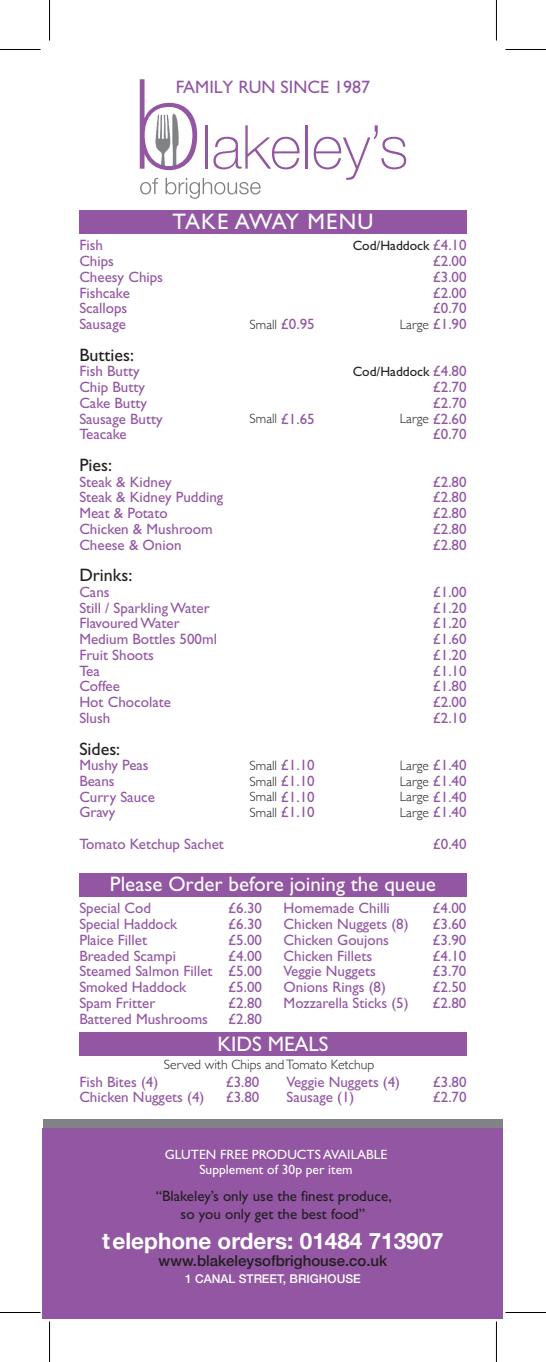
<style>
.page{position:relative;width:546px;height:1362px;background:#fff}
.page>*{position:absolute;margin:0;border:0;box-sizing:border-box;transform-origin:0 0}
.t1{font:700 22.5px "Helvetica Neue";color:#fff}
.t2{font:22.5px "Gill Sans";letter-spacing:.05em;color:#fff}
.t3{font:21px "Gill Sans";color:#fff}
.t4{font:18px "Gill Sans";color:#231f20}
.t5{font:18px "Gill Sans";color:#9256a3}
.t6{font:15px/15.8px "Gill Sans";color:#9256a3;text-align:justify}
.t7{font:15px/18px "Gill Sans";color:#231f20;text-align:center}
.t8{font:500 15px "Helvetica Neue";color:#231f20}
.t9{font:300 13.5px "Gill Sans";color:#231f20}
.t10{font:13.5px/15px "Gill Sans";color:#fff;text-align:center}
.t11{font:13.5px "Gill Sans";color:#231f20}
.t12{font:500 12px "Helvetica Neue";color:#fff}
.s1{font-size:15px;color:#9256a3}
.s2{font-weight:400;font-size:15px;color:#9256a3}
</style>
<div class="page">
<div style="left:43px;top:1119px;width:459px;height:200px;background:#808285"></div>
<div style="left:43px;top:1128px;width:459px;height:191px;background:#9256a3"></div>
<svg style="left:140px;top:79px;width:57px;height:91px"></svg>
<hr style="left:205px;top:125px;width:2px;height:44px;background:#9256a3">
<svg style="left:213px;top:125px;width:87px;height:44px"></svg>
<hr style="left:305px;top:125px;width:2px;height:44px;background:#9256a3">
<svg style="left:313px;top:125px;width:93px;height:55px"></svg>
<svg style="left:140px;top:178px;width:18px;height:16px"></svg>
<svg style="left:165px;top:178px;width:95px;height:21px"></svg>
<div style="left:79px;top:210px;width:387px;height:23px;background:#9256a3"></div>
<div style="left:79px;top:873px;width:387px;height:23px;background:#9256a3"></div>
<div style="left:79px;top:1033px;width:387px;height:23px;background:#9256a3"></div>
<hr style="left:0;top:49px;width:40px;height:1px;background:#000">
<hr style="left:505px;top:49px;width:40px;height:1px;background:#000">
<hr style="left:0;top:1312px;width:40px;height:1px;background:#000">
<hr style="left:505px;top:1312px;width:40px;height:1px;background:#000">
<hr style="left:49px;top:0;width:1px;height:41px;background:#000">
<hr style="left:49px;top:1321px;width:1px;height:41px;background:#000">
<hr style="left:496px;top:0;width:1px;height:41px;background:#000">
<hr style="left:496px;top:1321px;width:1px;height:41px;background:#000">
<p class="t5" style="left:176px;top:77px;width:196px">FAMILY RUN SINCE 1987</p>
<h1 class="t2" style="left:172px;top:208px;width:202px">TAKE AWAY MENU</h1>
<p class="t6" style="left:79px;top:237px;width:25px">Fish</p>
<p class="t11" style="left:352px;top:238px;width:115px">Cod/Haddock <span class="s1">£4.10</span></p>
<p class="t6" style="left:79px;top:253px;width:36px">Chips</p>
<p class="t6" style="left:432px;top:253px;width:35px">£2.00</p>
<p class="t6" style="left:79px;top:269px;width:85px">Cheesy Chips</p>
<p class="t6" style="left:432px;top:269px;width:35px">£3.00</p>
<p class="t6" style="left:79px;top:285px;width:52px">Fishcake</p>
<p class="t6" style="left:432px;top:285px;width:35px">£2.00</p>
<p class="t6" style="left:79px;top:300px;width:49px">Scallops</p>
<p class="t6" style="left:432px;top:300px;width:35px">£0.70</p>
<p class="t6" style="left:79px;top:316px;width:48px">Sausage</p>
<p class="t9" style="left:249px;top:314px;width:67px">Small <span class="s2">£0.95</span></p>
<p class="t9" style="left:400px;top:314px;width:68px">Large <span class="s2">£1.90</span></p>
<p class="t4" style="left:79px;top:344px;width:56px">Butties:</p>
<p class="t6" style="left:79px;top:363px;width:62px">Fish Butty</p>
<p class="t11" style="left:352px;top:364px;width:115px">Cod/Haddock <span class="s1">£4.80</span></p>
<p class="t6" style="left:79px;top:379px;width:67px">Chip Butty</p>
<p class="t6" style="left:432px;top:379px;width:35px">£2.70</p>
<p class="t6" style="left:79px;top:395px;width:69px">Cake Butty</p>
<p class="t6" style="left:432px;top:395px;width:35px">£2.70</p>
<p class="t6" style="left:79px;top:411px;width:85px">Sausage Butty</p>
<p class="t9" style="left:249px;top:408px;width:67px">Small <span class="s2">£1.65</span></p>
<p class="t9" style="left:400px;top:408px;width:68px">Large <span class="s2">£2.60</span></p>
<p class="t6" style="left:79px;top:426px;width:49px">Teacake</p>
<p class="t6" style="left:432px;top:426px;width:35px">£0.70</p>
<p class="t4" style="left:79px;top:455px;width:34px">Pies:</p>
<p class="t6" style="left:79px;top:474px;width:94px">Steak &amp; Kidney</p>
<p class="t6" style="left:432px;top:474px;width:35px">£2.80</p>
<p class="t6" style="left:79px;top:489px;width:145px">Steak &amp; Kidney Pudding</p>
<p class="t6" style="left:432px;top:489px;width:35px">£2.80</p>
<p class="t6" style="left:79px;top:505px;width:90px">Meat &amp; Potato</p>
<p class="t6" style="left:432px;top:505px;width:35px">£2.80</p>
<p class="t6" style="left:79px;top:521px;width:135px">Chicken &amp; Mushroom</p>
<p class="t6" style="left:432px;top:521px;width:35px">£2.80</p>
<p class="t6" style="left:79px;top:537px;width:104px">Cheese &amp; Onion</p>
<p class="t6" style="left:432px;top:537px;width:35px">£2.80</p>
<p class="t4" style="left:79px;top:565px;width:55px">Drinks:</p>
<p class="t6" style="left:79px;top:584px;width:32px">Cans</p>
<p class="t6" style="left:432px;top:584px;width:35px">£1.00</p>
<p class="t6" style="left:79px;top:600px;width:132px">Still / SparklingWater</p>
<p class="t6" style="left:432px;top:600px;width:35px">£1.20</p>
<p class="t6" style="left:79px;top:615px;width:102px">FlavouredWater</p>
<p class="t6" style="left:432px;top:615px;width:35px">£1.20</p>
<p class="t6" style="left:79px;top:631px;width:139px">Medium Bottles 500ml</p>
<p class="t6" style="left:432px;top:631px;width:35px">£1.60</p>
<p class="t6" style="left:79px;top:647px;width:76px">Fruit Shoots</p>
<p class="t6" style="left:432px;top:647px;width:35px">£1.20</p>
<p class="t6" style="left:79px;top:663px;width:22px">Tea</p>
<p class="t6" style="left:432px;top:663px;width:35px">£1.10</p>
<p class="t6" style="left:79px;top:678px;width:42px">Coffee</p>
<p class="t6" style="left:432px;top:678px;width:35px">£1.80</p>
<p class="t6" style="left:79px;top:694px;width:93px">Hot Chocolate</p>
<p class="t6" style="left:432px;top:694px;width:35px">£2.00</p>
<p class="t6" style="left:79px;top:710px;width:32px">Slush</p>
<p class="t6" style="left:432px;top:710px;width:35px">£2.10</p>
<p class="t4" style="left:79px;top:738px;width:42px">Sides:</p>
<p class="t6" style="left:79px;top:757px;width:71px">Mushy Peas</p>
<p class="t9" style="left:249px;top:755px;width:67px">Small <span class="s2">£1.10</span></p>
<p class="t9" style="left:400px;top:755px;width:68px">Large <span class="s2">£1.40</span></p>
<p class="t6" style="left:79px;top:773px;width:37px">Beans</p>
<p class="t9" style="left:249px;top:771px;width:67px">Small <span class="s2">£1.10</span></p>
<p class="t9" style="left:400px;top:771px;width:68px">Large <span class="s2">£1.40</span></p>
<p class="t6" style="left:79px;top:789px;width:77px">Curry Sauce</p>
<p class="t9" style="left:249px;top:786px;width:67px">Small <span class="s2">£1.10</span></p>
<p class="t9" style="left:400px;top:786px;width:68px">Large <span class="s2">£1.40</span></p>
<p class="t6" style="left:79px;top:804px;width:38px">Gravy</p>
<p class="t9" style="left:249px;top:802px;width:67px">Small <span class="s2">£1.10</span></p>
<p class="t9" style="left:400px;top:802px;width:68px">Large <span class="s2">£1.40</span></p>
<p class="t6" style="left:79px;top:836px;width:146px">Tomato Ketchup Sachet</p>
<p class="t6" style="left:432px;top:836px;width:35px">£0.40</p>
<h2 class="t3" style="left:110px;top:872px;width:327px">Please Order before joining the queue</h2>
<p class="t6" style="left:79px;top:901px;width:73px">Special Cod</p>
<p class="t6" style="left:228px;top:901px;width:35px">£6.30</p>
<p class="t6" style="left:79px;top:916px;width:99px">Special Haddock</p>
<p class="t6" style="left:228px;top:916px;width:35px">£6.30</p>
<p class="t6" style="left:79px;top:932px;width:69px">Plaice Fillet</p>
<p class="t6" style="left:228px;top:932px;width:35px">£5.00</p>
<p class="t6" style="left:79px;top:948px;width:98px">Breaded Scampi</p>
<p class="t6" style="left:283px;top:901px;width:108px">Homemade Chilli</p>
<p class="t6" style="left:432px;top:901px;width:35px">£4.00</p>
<p class="t6" style="left:283px;top:916px;width:126px">Chicken Nuggets (8)</p>
<p class="t6" style="left:432px;top:916px;width:35px">£3.60</p>
<p class="t6" style="left:283px;top:932px;width:107px">Chicken Goujons</p>
<p class="t6" style="left:432px;top:932px;width:35px">£3.90</p>
<p class="t6" style="left:283px;top:948px;width:90px">Chicken Fillets</p>
<p class="t6" style="left:432px;top:948px;width:35px">£4.10</p>
<p class="t6" style="left:283px;top:964px;width:94px">Veggie Nuggets</p>
<p class="t6" style="left:432px;top:964px;width:35px">£3.70</p>
<p class="t6" style="left:283px;top:979px;width:104px">Onions Rings (8)</p>
<p class="t6" style="left:432px;top:979px;width:35px">£2.50</p>
<p class="t6" style="left:283px;top:995px;width:126px">Mozzarella Sticks (5)</p>
<p class="t6" style="left:432px;top:995px;width:35px">£2.80</p>
<p class="t6" style="left:79px;top:948px;width:184px;text-indent:149px">£4.00<br>Steamed Salmon Fillet £5.00<br>Smoked Haddock</p>
<p class="t6" style="left:228px;top:979px;width:35px">£5.00</p>
<p class="t6" style="left:79px;top:995px;width:77px">Spam Fritter</p>
<p class="t6" style="left:228px;top:995px;width:35px">£2.80</p>
<p class="t6" style="left:79px;top:1011px;width:130px">Battered Mushrooms</p>
<p class="t6" style="left:228px;top:1011px;width:35px">£2.80</p>
<h2 class="t3" style="left:217px;top:1031px;width:113px">KIDS MEALS</h2>
<p class="t9" style="left:164px;top:1054px;width:212px">Served with Chips andTomato Ketchup</p>
<p class="t6" style="left:79px;top:1074px;width:80px">Fish Bites (4)</p>
<p class="t6" style="left:225px;top:1074px;width:35px">£3.80</p>
<p class="t6" style="left:79px;top:1090px;width:126px">Chicken Nuggets (4)</p>
<p class="t6" style="left:225px;top:1090px;width:35px">£3.80</p>
<p class="t6" style="left:286px;top:1074px;width:115px">Veggie Nuggets (4)</p>
<p class="t6" style="left:432px;top:1074px;width:35px">£3.80</p>
<p class="t6" style="left:286px;top:1090px;width:69px">Sausage (1)</p>
<p class="t6" style="left:432px;top:1090px;width:35px">£2.70</p>
<p class="t10" style="left:165px;top:1147px;width:224px">GLUTEN FREE PRODUCTS AVAILABLE<br>Supplement of 30p per item</p>
<p class="t7" style="left:156px;top:1186px;width:237px">“Blakeley’s only use the finest produce, so you only get the best food”</p>
<h1 class="t1" style="left:102px;top:1223px;width:343px">telephone orders: 01484 713907</h1>
<p class="t8" style="left:159px;top:1248px;width:230px">www.blakeleysofbrighouse.co.uk</p>
<p class="t12" style="left:185px;top:1269px;width:177px">1 CANAL STREET, BRIGHOUSE</p>
</div>
